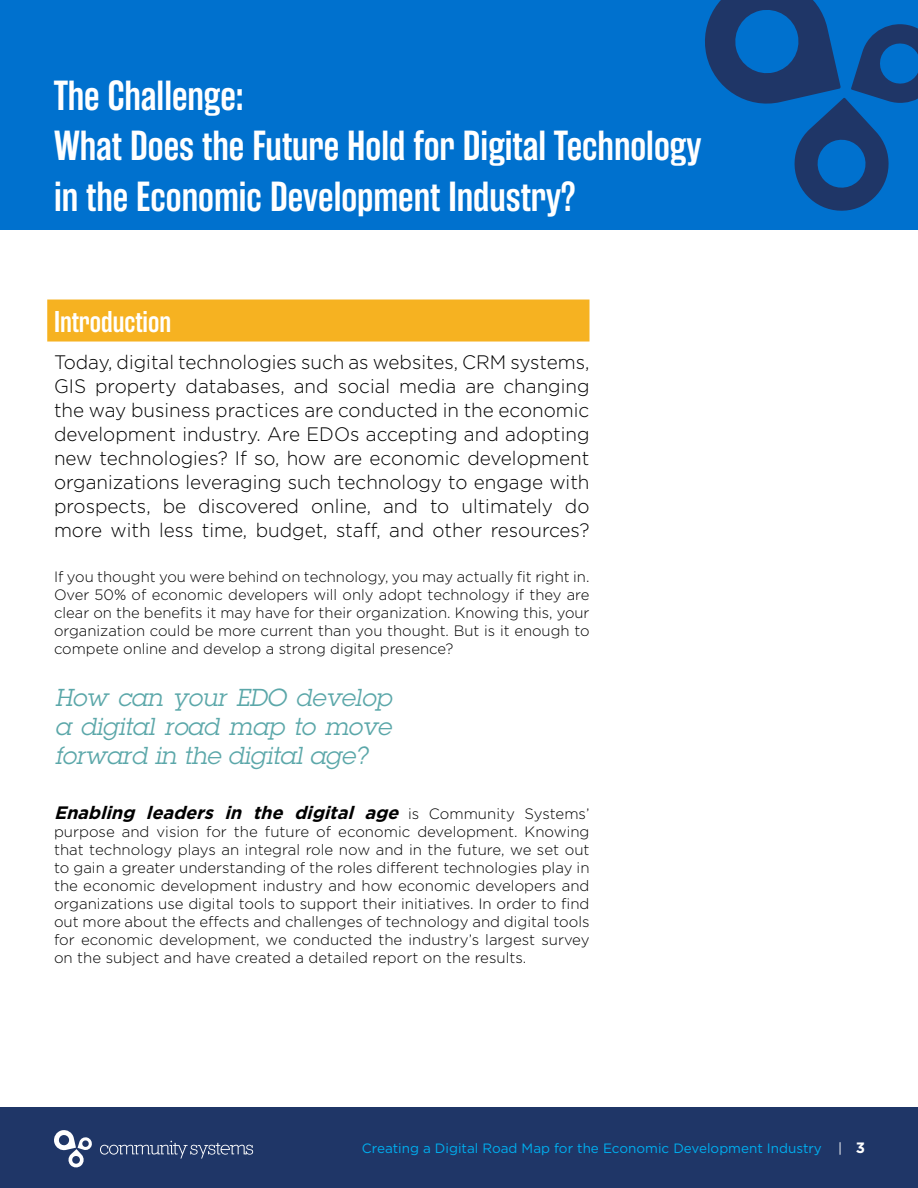
<style>
.page{position:relative;width:918px;height:1188px;background:#fff}
.page>*{position:absolute;margin:0;border:0;box-sizing:border-box;transform-origin:0 0}
.t1{font:600 42px/50.4px "Rama Gothic E";color:#fff}
.t2{font:600 30px "Rama Gothic E";color:#fff}
.t3{font:italic 24px/28.8px "Lubalin Graph";color:#5ba7a9;text-align:justify}
.t4{font:300 19.5px/24px "Gotham";color:#000;text-align:justify}
.t5{font:italic 700 18px "Gotham";color:#000}
.t6{font:300 15px/18px "Gotham";color:#000}
.t7{font:13.5px "Gotham";color:#00aeef}
.s1{font-weight:300;font-style:normal;font-size:15px}
.s2{color:#fff}
.s3{font-weight:700;font-size:15px;color:#fff}
</style>
<div class="page">
<div style="left:0;top:1107px;width:918px;height:81px;background:#1f3667"></div>
<svg style="left:100px;top:1141px;width:153px;height:18px;background:#42557e"></svg>
<svg style="left:54px;top:1130px;width:39px;height:37px"></svg>
<div style="left:0;top:0;width:918px;height:230px;background:#0071ce"></div>
<svg style="left:705px;top:0;width:213px;height:211px"></svg>
<div style="left:47px;top:300px;width:543px;height:42px;background:#f6b221"></div>
<h1 class="t1" style="left:54px;top:71px;width:649px">The Challenge:<br>What Does the Future Hold for Digital Technology in the Economic Development Industry?</h1>
<h2 class="t2" style="left:54px;top:305px;width:119px">Introduction</h2>
<p class="t4" style="left:54px;top:350px;width:537px">Today, digital technologies such as websites, CRM systems, GIS property databases, and social media are changing the way business practices are conducted in the economic development industry. Are EDOs accepting and adopting new technologies? If so, how are economic development organizations leveraging such technology to engage with prospects, be discovered online, and to ultimately do more with less time, budget, staff, and other resources?</p>
<p class="t6" style="left:54px;top:568px;width:537px">If you thought you were behind on technology, you may actually fit right in.<br>Over 50% of economic developers will only adopt technology if they are clear on the benefits it may have for their organization. Knowing this, your organization could be more current than you thought. But is it enough to compete online and develop a strong digital presence?</p>
<h3 class="t3" style="left:55px;top:683px;width:338px">How can your EDO develop a digital road map to move forward in the digital age?</h3>
<p class="t5" style="left:54px;top:802px;width:537px">Enabling leaders in the digital age <span class="s1">i s C o m m u n i t y S y s t e m s ’</span></p>
<p class="t6" style="left:54px;top:822px;width:537px;text-align:justify">purpose and vision for the future of economic development. Knowing that technology plays an integral role now and in the future, we set out to gain a greater understanding of the roles different technologies play in the economic development industry and how economic developers and organizations use digital tools to support their initiatives. In order to find out more about the effects and challenges of technology and digital tools for economic development, we conducted the industry’s largest survey on the subject and have created a detailed report on the results.</p>
<p class="t7" style="left:362px;top:1140px;width:505px">Creating a Digital Road Map for the Economic Development Industry <span class="s2">|</span> <span class="s3">3</span></p>
</div>
